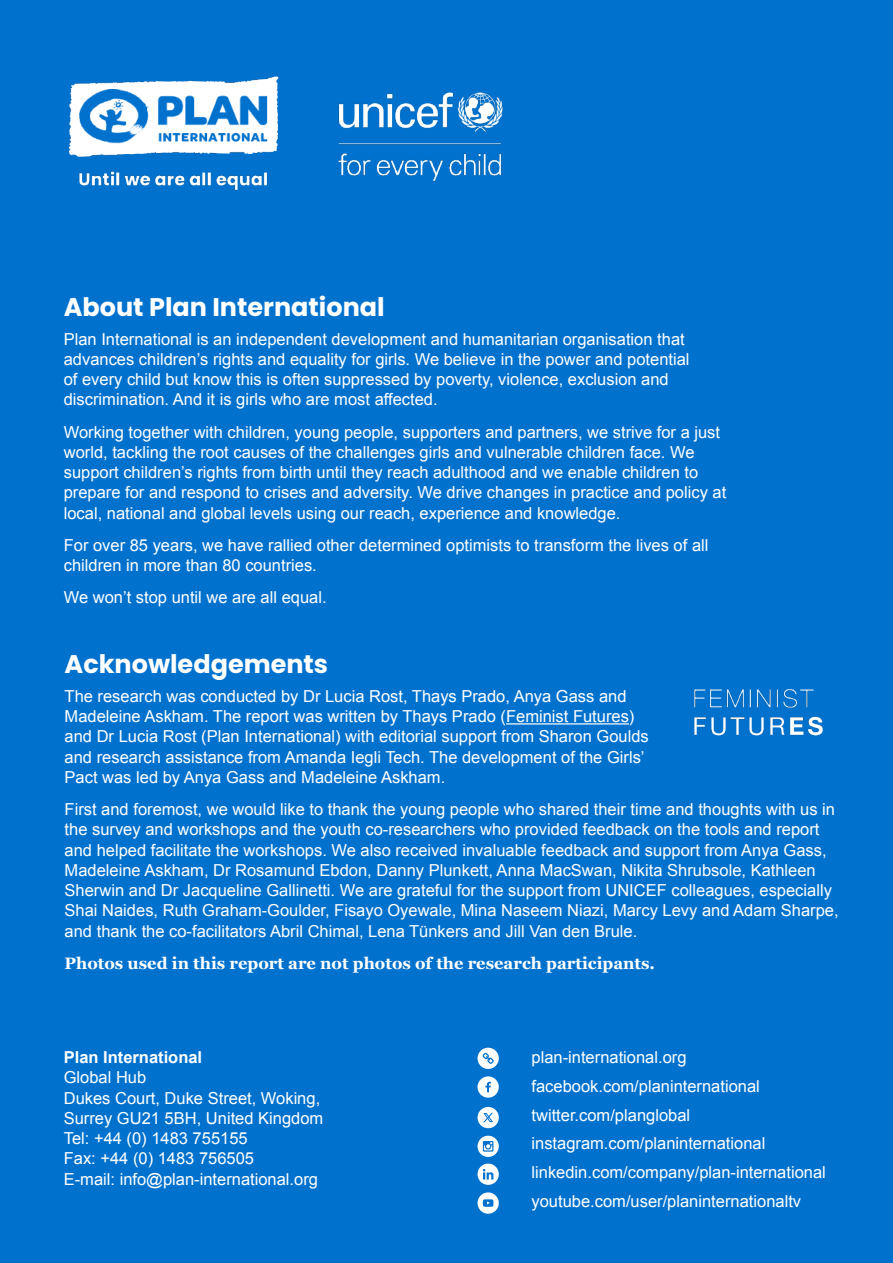
<style>
.page{position:relative;width:893px;height:1263px;background:#0072ce}
.page>*{position:absolute;margin:0;border:0;box-sizing:border-box;transform-origin:0 0}
.t1{font:700 25.5px "Poppins";color:#fff}
.t2{font:16.5px/20.2px "Arial";color:#fff}
.t3{font:700 16.5px "Georgia";color:#fff}
.t4{font:700 16.5px "Arial";color:#fff}
</style>
<div class="page">
<img style="left:68px;top:76px;width:211px;height:115px">
<svg style="left:477px;top:1076px;width:22px;height:22px"></svg>
<svg style="left:477px;top:1136px;width:22px;height:21px"></svg>
<svg style="left:477px;top:1163px;width:22px;height:22px"></svg>
<svg style="left:477px;top:1192px;width:22px;height:22px"></svg>
<svg style="left:477px;top:1048px;width:22px;height:21px"></svg>
<svg style="left:477px;top:1107px;width:22px;height:21px"></svg>
<hr style="left:506px;top:723px;width:123px;height:1px;background:#fff">
<img style="left:338px;top:92px;width:165px;height:90px">
<img style="left:694px;top:689px;width:129px;height:47px">
<h1 class="t1" style="left:64px;top:292px;width:322px">About Plan International</h1>
<p class="t2" style="left:64px;top:329px;width:627px">Plan International is an independent development and humanitarian organisation that advances children’s rights and equality for girls. We believe in the power and potential of every child but know this is often suppressed by poverty, violence, exclusion and discrimination. And it is girls who are most affected.</p>
<p class="t2" style="left:64px;top:422px;width:664px">Working together with children, young people, supporters and partners, we strive for a just world, tackling the root causes of the challenges girls and vulnerable children face. We support children’s rights from birth until they reach adulthood and we enable children to prepare for and respond to crises and adversity. We drive changes in practice and policy at local, national and global levels using our reach, experience and knowledge.</p>
<p class="t2" style="left:64px;top:535px;width:646px">For over 85 years, we have rallied other determined optimists to transform the lives of all children in more than 80 countries.</p>
<p class="t2" style="left:64px;top:588px;width:264px">We won’t stop until we are all equal.</p>
<h1 class="t1" style="left:65px;top:649px;width:265px">Acknowledgements</h1>
<p class="t2" style="left:65px;top:686px;width:586px">The research was conducted by Dr Lucia Rost, Thays Prado, Anya Gass and Madeleine Askham. The report was written by Thays Prado (Feminist Futures) and Dr Lucia Rost (Plan International) with editorial support from Sharon Goulds and research assistance from Amanda Iegli Tech. The development of the Girls’ Pact was led by Anya Gass and Madeleine Askham.</p>
<p class="t2" style="left:65px;top:799px;width:776px">First and foremost, we would like to thank the young people who shared their time and thoughts with us in the survey and workshops and the youth co-researchers who provided feedback on the tools and report and helped facilitate the workshops. We also received invaluable feedback and support from Anya Gass, Madeleine Askham, Dr Rosamund Ebdon, Danny Plunkett, Anna MacSwan, Nikita Shrubsole, Kathleen Sherwin and Dr Jacqueline Gallinetti. We are grateful for the support from UNICEF colleagues, especially Shai Naides, Ruth Graham-Goulder, Fisayo Oyewale, Mina Naseem Niazi, Marcy Levy and Adam Sharpe, and thank the co-facilitators Abril Chimal, Lena Tünkers and Jill Van den Brule.</p>
<p class="t3" style="left:65px;top:951px;width:592px">Photos used in this report are not photos of the research participants.</p>
<p class="t4" style="left:64px;top:1046px;width:140px">Plan International</p>
<p class="t2" style="left:64px;top:1067px;width:261px">Global Hub<br>Dukes Court, Duke Street, Woking,<br>Surrey GU21 5BH, United Kingdom<br>Tel: +44 (0) 1483 755155<br>Fax: +44 (0) 1483 756505<br>E-mail: info@plan-international.org</p>
<p class="t2" style="left:531px;top:1043px;width:296px;line-height:28.8px">plan-international.org facebook.com/planinternational twitter.com/planglobal instagram.com/planinternational linkedin.com/company/plan-international youtube.com/user/planinternationaltv</p>
</div>
